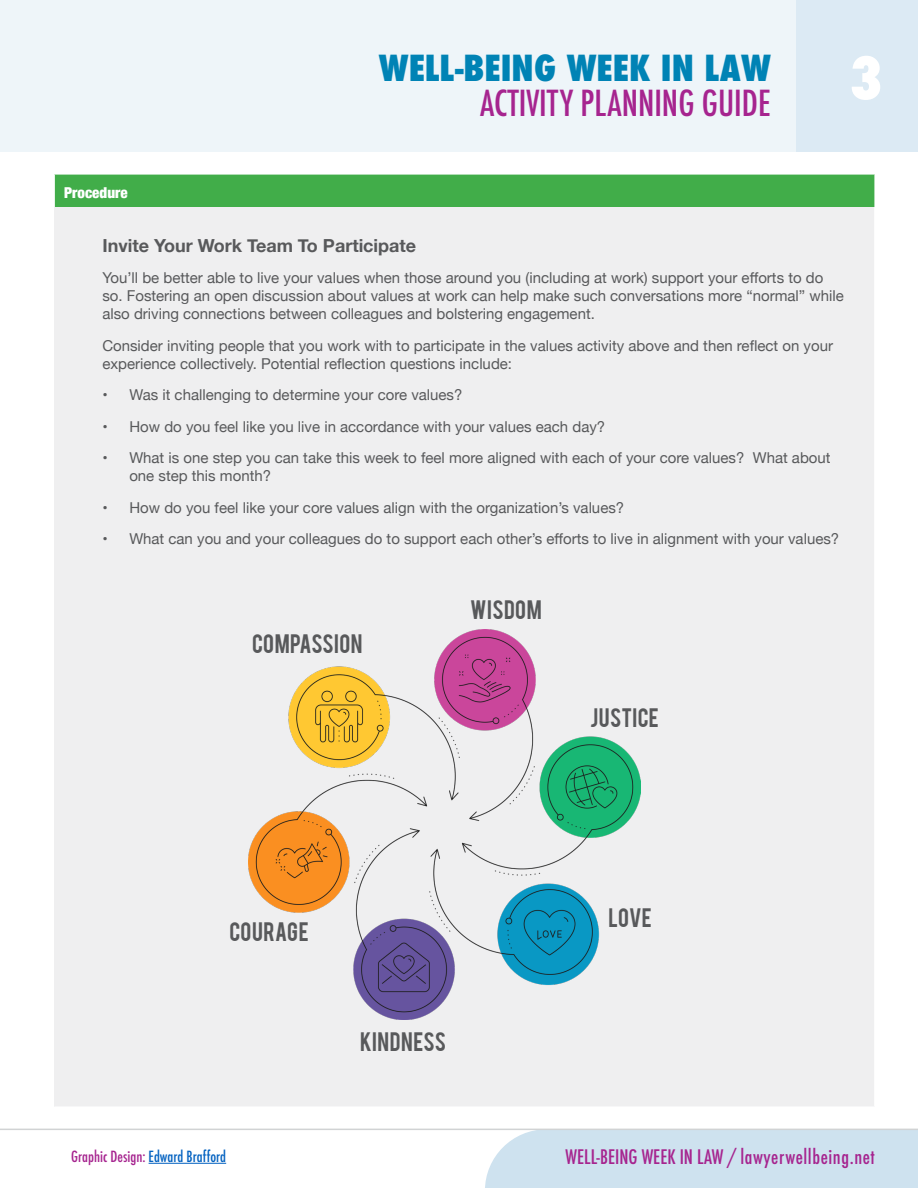
<style>
.page{position:relative;width:918px;height:1188px;background:#fff}
.page>*{position:absolute;margin:0;border:0;box-sizing:border-box;transform-origin:0 0}
.t1{font:800 condensed 56.7px "Futura";color:#fff}
.t2{font:500 condensed 34.95px "Futura";color:#a6248f}
.t3{font:800 condensed 34.95px "Futura";color:#0083b5}
.t4{font:21px "Bebas";letter-spacing:.02em;color:#58595b}
.t5{font:500 condensed 19.5px "Futura";letter-spacing:.03em;color:#a6248f}
.t6{font:700 18px "Helvetica Neue";color:#58595b}
.t7{font:15px/18px "Helvetica Neue";color:#58595b}
.t8{font:500 condensed 15px "Futura";color:#a6248f}
.t9{font:900 condensed 15px "Helvetica Neue";color:#fff}
.s1{color:#0563c1}
</style>
<div class="page">
<div style="left:54px;top:174px;width:821px;height:33px;background:#41ad49"></div>
<div style="left:54px;top:207px;width:821px;height:900px;background:#efeff0"></div>
<hr style="left:54px;top:174px;width:821px;height:1px;background:#fff">
<hr style="left:54px;top:174px;width:1px;height:33px;background:#fff">
<hr style="left:54px;top:1106px;width:822px;height:2px;background:#fff">
<hr style="left:874px;top:207px;width:2px;height:899px;background:#fff">
<div style="left:485px;top:1130px;width:433px;height:58px;background:#cee2ef"></div>
<div style="left:0;top:0;width:918px;height:152px;background:#eef5f9"></div>
<hr style="left:149px;top:1163px;width:77px;height:1px;background:#0563c1">
<hr style="left:0;top:1129px;width:918px;height:1px;background:#d1d3d4">
<div style="left:796px;top:0;width:122px;height:152px;background:#dceaf4"></div>
<img style="left:248px;top:629px;width:392px;height:391px">
<h2 class="t3" style="left:379px;top:45px;width:393px">WELL-BEING WEEK IN LAW</h2>
<h2 class="t2" style="left:480px;top:81px;width:292px">ACTIVITY PLANNING GUIDE</h2>
<h1 class="t1" style="left:849px;top:40px;width:36px">3</h1>
<p class="t9" style="left:64px;top:180px;width:65px">Procedure</p>
<p class="t6" style="left:102px;top:231px;width:315px">Invite Your Work Team To Participate</p>
<p class="t7" style="left:102px;top:270px;width:743px">You’ll be better able to live your values when those around you (including at work) support your efforts to do so. Fostering an open discussion about values at work can help make such conversations more “normal” while also driving connections between colleagues and bolstering engagement.</p>
<p class="t7" style="left:102px;top:337px;width:732px">Consider inviting people that you work with to participate in the values activity above and then reflect on your experience collectively. Potential reflection questions include:</p>
<p class="t7" style="left:102px;top:387px;width:362px">• Was it challenging to determine your core values?</p>
<p class="t7" style="left:102px;top:418px;width:504px">• How do you feel like you live in accordance with your values each day?</p>
<p class="t7" style="left:129px;top:450px;width:703px;text-indent:-27px">• What is one step you can take this week to feel more aligned with each of your core values? What about one step this month?</p>
<p class="t7" style="left:102px;top:499px;width:523px">• How do you feel like your core values align with the organization’s values?</p>
<p class="t7" style="left:102px;top:531px;width:738px">• What can you and your colleagues do to support each other’s efforts to live in alignment with your values?</p>
<h3 class="t4" style="left:252px;top:629px;width:112px">COMPASSION</h3>
<h3 class="t4" style="left:470px;top:594px;width:73px">WISDOM</h3>
<h3 class="t4" style="left:590px;top:702px;width:70px">JUSTICE</h3>
<h3 class="t4" style="left:229px;top:916px;width:81px">COURAGE</h3>
<h3 class="t4" style="left:360px;top:1026px;width:87px">KINDNESS</h3>
<h3 class="t4" style="left:609px;top:902px;width:45px">LOVE</h3>
<p class="t8" style="left:71px;top:1147px;width:157px">Graphic Design: <span class="s1">Edward Brafford</span></p>
<h3 class="t5" style="left:566px;top:1144px;width:311px">WELL-BEING WEEK IN LAW / lawyerwellbeing.net</h3>
</div>
